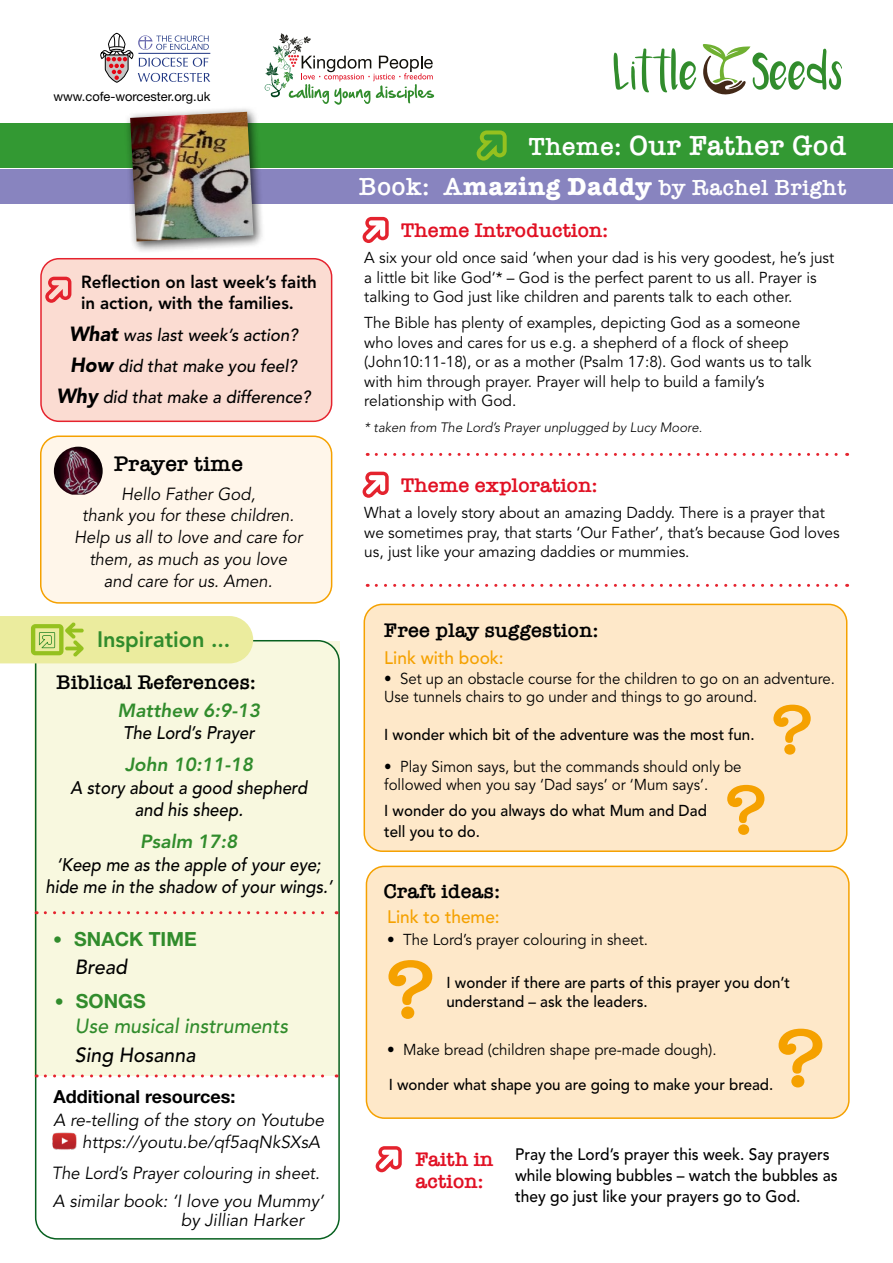
<style>
.page{position:relative;width:893px;height:1263px;background:#fff}
.page>*{position:absolute;margin:0;border:0;box-sizing:border-box;transform-origin:0 0}
.t1{font:600 83.55px "American Typewriter";color:#f5a100}
.t2{font:600 70.95px "American Typewriter";color:#f5a100}
.t3{font:600 28.5px "American Typewriter";letter-spacing:.02em;color:#fff}
.t4{font:600 22.5px "American Typewriter";letter-spacing:.02em;color:#fff}
.t5{font:800 22.2px "Avenir";color:#318c2c}
.t6{font:600 21.9px "American Typewriter";letter-spacing:.01em;color:#000}
.t7{font:600 20.4px/21.9px "American Typewriter";color:#e11023}
.t8{font:600 20.4px "American Typewriter";letter-spacing:.01em;color:#000}
.t9{font:italic 500 20.4px "Avenir";color:#318c2c;scale:.96 1}
.t10{font:italic 500 20.4px "Avenir";color:#000;scale:.96 1}
.t11{font:700 19.5px "Helvetica Neue";color:#318c2c}
.t12{font:italic 800 18.9px "Avenir";color:#318c2c}
.t13{font:italic 500 18.15px/22.5px "Avenir";color:#000;text-align:center;scale:.92 1}
.t14{font:500 18px "Avenir";color:#f5a100;scale:.96 1}
.t15{font:700 18px "Helvetica Neue";color:#000}
.t16{font:italic 17.4px/21.8px "Avenir";color:#000;text-align:center;scale:.96 1}
.t17{font:italic 17.4px/22.5px "Avenir";color:#000;text-align:right}
.t18{font:italic 500 17.4px/31px "Avenir";color:#000;text-align:center;scale:.96 1}
.t19{font:italic 17.4px/28.3px "Avenir";color:#000;scale:.95 1}
.t20{font:800 17.4px/21px "Avenir";color:#000}
.t21{font:500 16.5px/21px "Avenir";color:#000;scale:.94 1}
.t22{font:15.75px/19.5px "Avenir";color:#000}
.t23{font:500 15.75px/21px "Avenir";color:#000;scale:.96 1}
.t24{font:15.75px/18px "Avenir";color:#000;scale:.95 1}
.t25{font:15.75px "Avenir";color:#000;scale:.96 1}
.t26{font:italic 300 13.5px "Avenir";color:#000}
.t27{font:12.9px "Helvetica Neue";color:#000}
.s1{font-weight:900;font-size:20.4px}
.s2{font-weight:400;font-size:18px}
.s3{font-size:25.5px}
.s4{font-weight:700;font-size:25.5px}
</style>
<div class="page">
<div style="left:41px;top:259px;width:291px;height:162px;background:#fbdcd2;border-radius:18px"></div>
<div style="left:40px;top:258px;width:292px;height:164px;border:2px solid #e5232e;border-radius:18px"></div>
<div style="left:35px;top:641px;width:305px;height:435px;background:#f8f8df"></div>
<div style="left:35px;top:640px;width:305px;height:599px;border:2px solid #07601f;border-radius:21px"></div>
<div style="left:0;top:123px;width:893px;height:45px;background:#393"></div>
<div style="left:0;top:169px;width:893px;height:35px;background:#8884bf"></div>
<svg style="left:376px;top:584px;width:472px;height:3px"></svg>
<svg style="left:376px;top:453px;width:472px;height:3px"></svg>
<svg style="left:45px;top:911px;width:292px;height:3px"></svg>
<svg style="left:45px;top:1074px;width:292px;height:3px"></svg>
<svg style="left:477px;top:130px;width:30px;height:31px"></svg>
<svg style="left:45px;top:277px;width:26px;height:26px"></svg>
<svg style="left:363px;top:217px;width:26px;height:26px"></svg>
<svg style="left:363px;top:472px;width:26px;height:26px"></svg>
<svg style="left:0;top:616px;width:253px;height:47px;background:#e5e997"></svg>
<div style="left:364px;top:604px;width:483px;height:247px;background:#fee8c9;border-radius:18px"></div>
<div style="left:364px;top:604px;width:483px;height:248px;border:2px solid #f5a100;border-radius:18px"></div>
<div style="left:124px;top:106px;width:142px;height:147px;background:#000;opacity:.69"></div>
<img style="left:130px;top:112px;width:124px;height:129px">
<div style="left:41px;top:436px;width:291px;height:167px;background:#fff6ea;border-radius:18px"></div>
<div style="left:40px;top:435px;width:292px;height:169px;border:2px solid #f5a100;border-radius:18px"></div>
<div style="left:366px;top:866px;width:483px;height:252px;background:#fee8c9;border-radius:18px"></div>
<div style="left:366px;top:866px;width:484px;height:253px;border:2px solid #f5a100;border-radius:18px"></div>
<img style="left:52px;top:1132px;width:25px;height:18px">
<img style="left:54px;top:447px;width:49px;height:48px">
<svg style="left:614px;top:48px;width:82px;height:44px"></svg>
<svg style="left:702px;top:44px;width:140px;height:50px"></svg>
<svg style="left:265px;top:33px;width:169px;height:72px"></svg>
<svg style="left:100px;top:33px;width:110px;height:50px"></svg>
<svg style="left:376px;top:1146px;width:26px;height:26px"></svg>
<p class="t27" style="left:53px;top:88px;width:158px">www.cofe-worcester.org.uk</p>
<p class="t20" style="left:81px;top:271px;width:237px">Reflection on last week’s faith in action, with the families.</p>
<p class="t18" style="left:56px;top:319px;width:266px"><span class="s1">What</span> was last week’s action?<br><span class="s1">How</span> did that make you feel?<br><span class="s1">Why</span> did that make a difference?</p>
<h3 class="t6" style="left:114px;top:447px;width:131px">Prayer time</h3>
<p class="t16" style="left:74px;top:483px;width:239px">Hello Father God,<br>thank you for these children.<br>Help us all to love and care for them, as much as you love and care for us. Amen.</p>
<h3 class="t5" style="left:97px;top:626px;width:135px">Inspiration ...</h3>
<p class="t8" style="left:57px;top:667px;width:201px">Biblical References:</p>
<p class="t12" style="left:118px;top:699px;width:144px">Matthew 6:9-13</p>
<p class="t13" style="left:123px;top:722px;width:144px">The Lord’s Prayer</p>
<p class="t12" style="left:125px;top:753px;width:130px">John 10:11-18</p>
<p class="t13" style="left:71px;top:777px;width:259px">A story about a good shepherd and his sheep.</p>
<p class="t12" style="left:140px;top:830px;width:99px">Psalm 17:8</p>
<p class="t13" style="left:45px;top:853px;width:313px">‘Keep me as the apple of your eye; hide me in the shadow of your wings.’</p>
<p class="t11" style="left:53px;top:927px;width:145px"><span class="s2">•</span> SNACK TIME</p>
<p class="t10" style="left:75px;top:955px;width:56px">Bread</p>
<p class="t11" style="left:55px;top:989px;width:92px"><span class="s2">•</span> SONGS</p>
<p class="t9" style="left:75px;top:1014px;width:223px">Use musical instruments</p>
<p class="t10" style="left:75px;top:1043px;width:127px">Sing Hosanna</p>
<p class="t15" style="left:53px;top:1085px;width:183px">Additional resources:</p>
<p class="t17" style="left:53px;top:1109px;width:272px">A re-telling of the story on Youtube https://youtu.be/qf5aqNkSXsA</p>
<p class="t19" style="left:52px;top:1159px;width:288px">The Lord’s Prayer colouring in sheet.<br>A similar book: ‘I love you Mummy’</p>
<p class="t17" style="left:181px;top:1209px;width:124px">by Jillian Harker</p>
<h3 class="t3" style="left:529px;top:124px;width:319px"><span class="s3">Theme:</span> Our Father God</h3>
<h3 class="t4" style="left:359px;top:171px;width:489px"><span class="s3">Book: A</span><span class="s4">mazing Daddy</span> by Rachel Bright</h3>
<p class="t7" style="left:401px;top:219px;width:209px">Theme Introduction:</p>
<p class="t22" style="left:364px;top:249px;width:472px">A six your old once said ‘when your dad is his very goodest, he’s just a little bit like God’* – God is the perfect parent to us all. Prayer is talking to God just like children and parents talk to each other.</p>
<p class="t22" style="left:364px;top:314px;width:449px">The Bible has plenty of examples, depicting God as a someone who loves and cares for us e.g. a shepherd of a flock of sheep (John10:11-18), or as a mother (Psalm 17:8). God wants us to talk with him through prayer. Prayer will help to build a family’s relationship with God.</p>
<p class="t26" style="left:364px;top:420px;width:339px">* taken from The Lord’s Prayer unplugged by Lucy Moore.</p>
<p class="t7" style="left:401px;top:473px;width:198px">Theme exploration:</p>
<p class="t22" style="left:364px;top:503px;width:477px">What a lovely story about an amazing Daddy. There is a prayer that we sometimes pray, that starts ‘Our Father’, that’s because God loves us, just like your amazing daddies or mummies.</p>
<p class="t8" style="left:384px;top:615px;width:216px">Free play suggestion:</p>
<p class="t14" style="left:384px;top:648px;width:126px">Link with book:</p>
<p class="t24" style="left:384px;top:670px;width:476px">• Set up an obstacle course for the children to go on an adventure.<br>Use tunnels chairs to go under and things to go around.</p>
<h2 class="t2" style="left:770px;top:676px;width:45px">?</h2>
<p class="t23" style="left:384px;top:725px;width:387px">I wonder which bit of the adventure was the most fun.</p>
<p class="t24" style="left:384px;top:757px;width:378px">• Play Simon says, but the commands should only be followed when you say ‘Dad says’ or ‘Mum says’.</p>
<h2 class="t2" style="left:724px;top:756px;width:45px">?</h2>
<p class="t23" style="left:384px;top:800px;width:338px">I wonder do you always do what Mum and Dad tell you to do.</p>
<p class="t8" style="left:384px;top:876px;width:118px">Craft ideas:</p>
<p class="t14" style="left:387px;top:907px;width:119px">Link to theme:</p>
<p class="t25" style="left:387px;top:930px;width:273px">• The Lord’s prayer colouring in sheet.</p>
<h1 class="t1" style="left:384px;top:926px;width:53px">?</h1>
<p class="t23" style="left:446px;top:973px;width:359px;line-height:19.5px">I wonder if there are parts of this prayer you don’t understand – ask the leaders.</p>
<h1 class="t1" style="left:774px;top:994px;width:53px">?</h1>
<p class="t25" style="left:387px;top:1041px;width:345px">• Make bread (children shape pre-made dough).</p>
<p class="t23" style="left:389px;top:1074px;width:402px">I wonder what shape you are going to make your bread.</p>
<p class="t7" style="left:416px;top:1147px;width:79px">Faith in action:</p>
<p class="t21" style="left:515px;top:1144px;width:345px">Pray the Lord’s prayer this week. Say prayers while blowing bubbles – watch the bubbles as they go just like your prayers go to God.</p>
</div>
